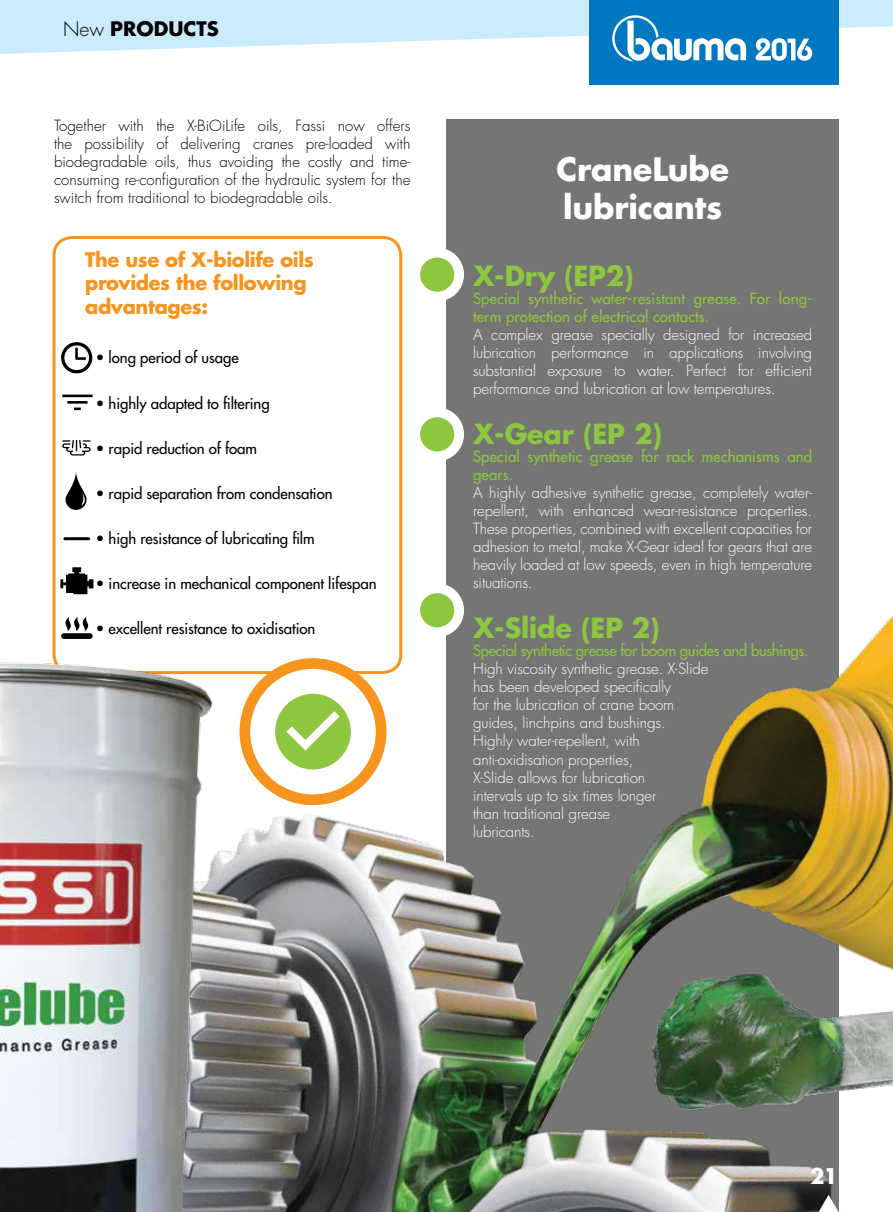
<style>
.page{position:relative;width:893px;height:1212px;background:#fff}
.page>*{position:absolute;margin:0;border:0;box-sizing:border-box;transform-origin:0 0}
.t1{font:700 31.5px/37.8px "Futura";letter-spacing:-.005em;color:#fff}
.t2{font:700 27px "Futura";letter-spacing:-.005em;color:#8dc63f}
.t3{font:700 21px "Futura";color:#fff}
.t4{font:700 19.5px/23.4px "Futura";letter-spacing:-.02em;color:#f7941e}
.t5{font:700 19.5px "Futura";color:#000}
.t6{font:300 15px/18px "Futura";letter-spacing:-.005em;color:#fff;text-align:justify}
.t7{font:300 15px/18px "Futura";color:#000;text-align:justify}
.t8{font:15px "Futura";letter-spacing:-.005em;color:#000}
.t9{font:15px/18px "Futura";letter-spacing:.01em;color:#8dc63f}
.t10{font:15px "Futura";letter-spacing:-.02em;color:#8dc63f}
.s1{font-weight:300}
</style>
<div class="page">
<div style="left:52px;top:236px;width:350px;height:438px;border:3px solid #f7941e;border-radius:18px"></div>
<div style="left:446px;top:119px;width:393px;height:1093px;background:#757674"></div>
<img style="left:276px;top:606px;width:617px;height:606px">
<img style="left:625px;top:946px;width:268px;height:185px">
<svg style="left:0;top:0;width:893px;height:54px;fill:#c9ebfc"></svg>
<div style="left:590px;top:0;width:249px;height:84px;background:#0077c1"></div>
<svg style="left:612px;top:15px;width:134px;height:47px"></svg>
<svg style="left:755px;top:38px;width:57px;height:23px"></svg>
<svg style="left:819px;top:1195px;width:19px;height:17px"></svg>
<img style="left:0;top:588px;width:276px;height:624px">
<div style="left:410px;top:248px;width:54px;height:53px;background:#fff;border-radius:50%"></div>
<div style="left:410px;top:407px;width:54px;height:54px;background:#fff;border-radius:50%"></div>
<div style="left:410px;top:583px;width:54px;height:54px;background:#fff;border-radius:50%"></div>
<div style="left:420px;top:257px;width:34px;height:35px;background:#8dc63f;border-radius:50%"></div>
<div style="left:420px;top:417px;width:34px;height:34px;background:#8dc63f;border-radius:50%"></div>
<div style="left:420px;top:593px;width:34px;height:34px;background:#8dc63f;border-radius:50%"></div>
<svg style="left:245px;top:663px;width:136px;height:137px"></svg>
<div style="left:240px;top:658px;width:146px;height:147px;border:11px solid #f7941e;border-radius:50%"></div>
<svg style="left:275px;top:694px;width:76px;height:75px"></svg>
<svg style="left:65px;top:473px;width:22px;height:37px"></svg>
<svg style="left:61px;top:342px;width:31px;height:31px"></svg>
<hr style="left:63px;top:537px;width:27px;height:3px;background:#000">
<svg style="left:60px;top:567px;width:33px;height:27px"></svg>
<svg style="left:74px;top:407px;width:7px;height:3px"></svg>
<hr style="left:62px;top:395px;width:31px;height:2px;background:#000">
<hr style="left:67px;top:401px;width:21px;height:3px;background:#000">
<svg style="left:62px;top:440px;width:29px;height:15px"></svg>
<div style="left:61px;top:633px;width:32px;height:6px;background:#000;border-radius:3px"></div>
<svg style="left:65px;top:617px;width:24px;height:14px"></svg>
<h3 class="t5" style="left:63px;top:16px;width:157px"><span class="s1">New</span> PRODUCTS</h3>
<p class="t7" style="left:54px;top:116px;width:358px">Together with the X-BiOiLife oils, Fassi now offers the possibility of delivering cranes pre-loaded with biodegradable oils, thus avoiding the costly and time&shy;consuming re-configuration of the hydraulic system for the switch from traditional to biodegradable oils.</p>
<h3 class="t4" style="left:85px;top:248px;width:230px">The use of X-biolife oils provides the following advantages:</h3>
<p class="t8" style="left:96px;top:348px;width:144px">• long period of usage</p>
<p class="t8" style="left:96px;top:393px;width:175px">• highly adapted to filtering</p>
<p class="t8" style="left:96px;top:438px;width:163px">• rapid reduction of foam</p>
<p class="t8" style="left:96px;top:483px;width:238px">• rapid separation from condensation</p>
<p class="t8" style="left:96px;top:528px;width:220px">• high resistance of lubricating film</p>
<p class="t8" style="left:96px;top:573px;width:282px">• increase in mechanical component lifespan</p>
<p class="t8" style="left:96px;top:618px;width:221px">• excellent resistance to oxidisation</p>
<h1 class="t1" style="left:557px;top:150px;width:174px">CraneLube lubricants</h1>
<h2 class="t2" style="left:473px;top:258px;width:162px">X-Dry (EP2)</h2>
<p class="t9" style="left:473px;top:289px;width:340px">Special synthetic water-resistant grease. For long&shy;term protection of electrical contacts.</p>
<p class="t6" style="left:473px;top:326px;width:340px">A complex grease specially designed for increased lubrication performance in applications involving substantial exposure to water. Perfect for efficient performance and lubrication at low temperatures.</p>
<h2 class="t2" style="left:473px;top:416px;width:190px">X-Gear (EP 2)</h2>
<p class="t9" style="left:473px;top:447px;width:341px">Special synthetic grease for rack mechanisms and gears.</p>
<p class="t6" style="left:473px;top:484px;width:341px">A highly adhesive synthetic grease, completely water&shy;repellent, with enhanced wear-resistance properties.<br>These properties, combined with excellent capacities for adhesion to metal, make X-Gear ideal for gears that are heavily loaded at low speeds, even in high temperature situations.</p>
<h2 class="t2" style="left:473px;top:610px;width:188px">X-Slide (EP 2)</h2>
<p class="t10" style="left:473px;top:641px;width:337px">Special synthetic grease for boom guides and bushings.</p>
<p class="t6" style="left:473px;top:660px;width:237px;text-align:left">High viscosity synthetic grease. X-Slide has been developed specifically<br>for the lubrication of crane boom guides, linchpins and bushings.<br>Highly water-repellent, with anti-oxidisation properties,<br>X-Slide allows for lubrication<br>intervals up to six times longer<br>than traditional grease<br>lubricants.</p>
<h3 class="t3" style="left:810px;top:1162px;width:29px">21</h3>
</div>
